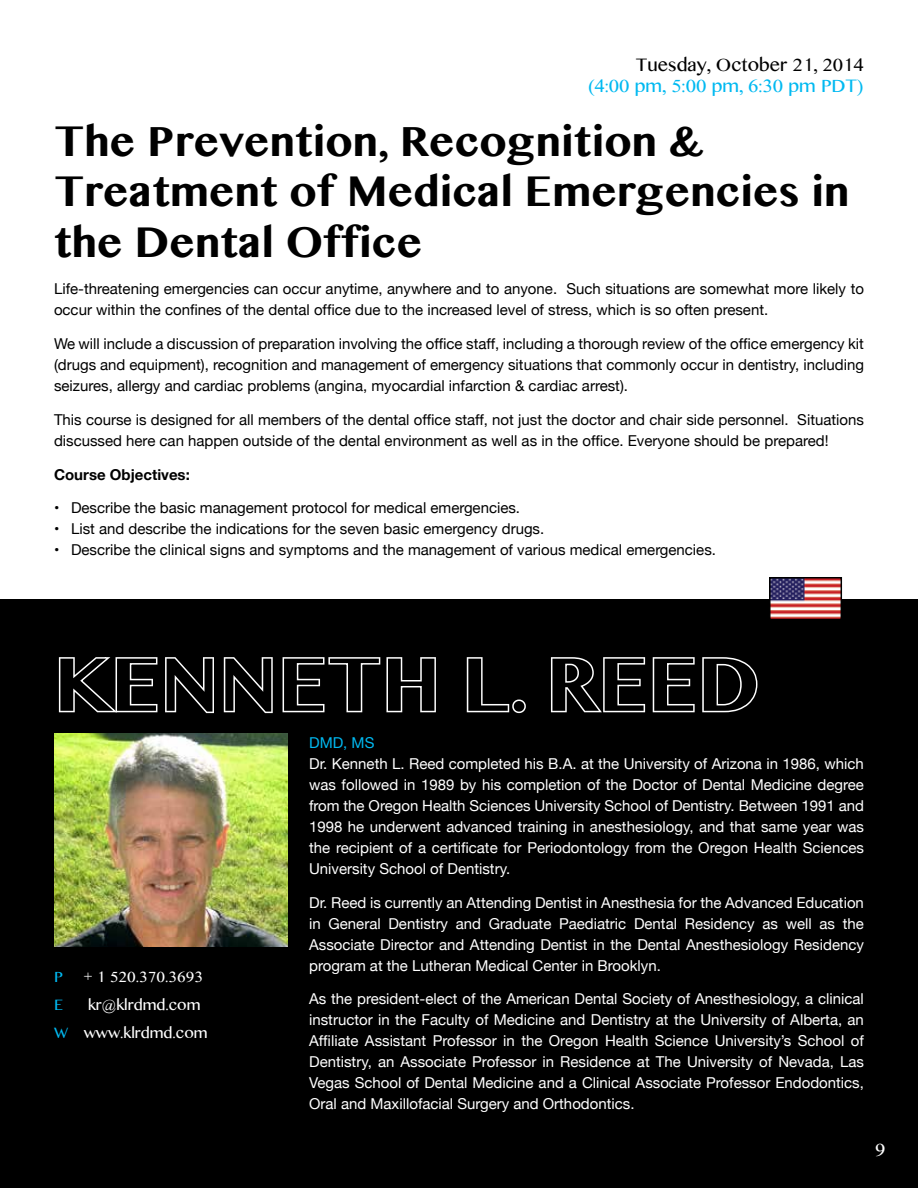
<style>
.page{position:relative;width:918px;height:1188px;background:#fff}
.page>*{position:absolute;margin:0;border:0;box-sizing:border-box;transform-origin:0 0}
.t1{font:700 75px "Bangla MN";color:#000}
.t2{font:700 42px/50.4px "Bangla MN";color:#000}
.t3{font:18px "Bangla MN";color:#00b9f1}
.t4{font:18px "Bangla MN";color:#000}
.t5{font:18px "Bangla MN";color:#fff}
.t6{font:15px/21px "Helvetica Neue";color:#fff;text-align:justify}
.t7{font:15px/21px "Helvetica Neue";color:#000}
.t8{font:15px/28.2px "Bangla MN";color:#fff}
.t9{font:700 15px "Helvetica Neue";color:#000}
.t10{font:15px "Helvetica Neue";color:#00b9f1}
.t11{font:15px "Bangla MN";color:#00b9f1}
.s1{color:#00b9f1}
</style>
<div class="page">
<div style="left:0;top:599px;width:918px;height:589px;background:#000"></div>
<img style="left:772px;top:580px;width:67px;height:37px">
<div style="left:769px;top:577px;width:73px;height:43px;border:2px solid #000"></div>
<img style="left:54px;top:734px;width:234px;height:213px">
<svg style="left:58px;top:657px;width:156px;height:57px"></svg>
<svg style="left:223px;top:657px;width:50px;height:57px"></svg>
<svg style="left:282px;top:657px;width:154px;height:56px"></svg>
<svg style="left:466px;top:657px;width:60px;height:57px"></svg>
<svg style="left:550px;top:657px;width:208px;height:56px"></svg>
<p class="t4" style="left:636px;top:53px;width:230px">Tuesday, October 21, 2014</p>
<p class="t3" style="left:588px;top:74px;width:278px">(4:00 pm, 5:00 pm, 6:30 pm PDT)</p>
<h2 class="t2" style="left:54px;top:117px;width:797px">The Prevention, Recognition &amp;<br>Treatment of Medical Emergencies in the Dental Office</h2>
<p class="t7" style="left:54px;top:279px;width:812px">Life-threatening emergencies can occur anytime, anywhere and to anyone. Such situations are somewhat more likely to occur within the confines of the dental office due to the increased level of stress, which is so often present.</p>
<p class="t7" style="left:54px;top:334px;width:812px;text-align:justify">We will include a discussion of preparation involving the office staff, including a thorough review of the office emergency kit (drugs and equipment), recognition and management of emergency situations that commonly occur in dentistry, including seizures, allergy and cardiac problems (angina, myocardial infarction &amp; cardiac arrest).</p>
<p class="t7" style="left:54px;top:410px;width:812px">This course is designed for all members of the dental office staff, not just the doctor and chair side personnel. Situations discussed here can happen outside of the dental environment as well as in the office. Everyone should be prepared!</p>
<p class="t9" style="left:54px;top:462px;width:137px">Course Objectives:</p>
<p class="t7" style="left:54px;top:498px;width:468px">• Describe the basic management protocol for medical emergencies.</p>
<p class="t7" style="left:54px;top:519px;width:492px">• List and describe the indications for the seven basic emergency drugs.</p>
<p class="t7" style="left:54px;top:540px;width:664px">• Describe the clinical signs and symptoms and the management of various medical emergencies.</p>
<h1 class="t1" style="left:54px;top:636px;width:697px">KENNETH L. REED</h1>
<p class="t11" style="left:54px;top:967px;width:10px">P</p>
<p class="t8" style="left:84px;top:963px;width:121px">+ 1 520.370.3693</p>
<p class="t11" style="left:54px;top:995px;width:10px">E</p>
<p class="t8" style="left:54px;top:991px;width:155px;text-indent:34px">kr@klrdmd.com<br><span class="s1">W</span> www.klrdmd.com</p>
<p class="t10" style="left:309px;top:732px;width:67px">DMD, MS</p>
<p class="t6" style="left:309px;top:754px;width:556px">Dr. Kenneth L. Reed completed his B.A. at the University of Arizona in 1986, which was followed in 1989 by his completion of the Doctor of Dental Medicine degree from the Oregon Health Sciences University School of Dentistry. Between 1991 and 1998 he underwent advanced training in anesthesiology, and that same year was the recipient of a certificate for Periodontology from the Oregon Health Sciences University School of Dentistry.</p>
<p class="t6" style="left:309px;top:893px;width:556px">Dr. Reed is currently an Attending Dentist in Anesthesia for the Advanced Education in General Dentistry and Graduate Paediatric Dental Residency as well as the Associate Director and Attending Dentist in the Dental Anesthesiology Residency program at the Lutheran Medical Center in Brooklyn.</p>
<p class="t6" style="left:309px;top:989px;width:556px">As the president-elect of the American Dental Society of Anesthesiology, a clinical instructor in the Faculty of Medicine and Dentistry at the University of Alberta, an Affiliate Assistant Professor in the Oregon Health Science University’s School of Dentistry, an Associate Professor in Residence at The University of Nevada, Las Vegas School of Dental Medicine and a Clinical Associate Professor Endodontics, Oral and Maxillofacial Surgery and Orthodontics.</p>
<p class="t5" style="left:875px;top:1138px;width:12px">9</p>
</div>
